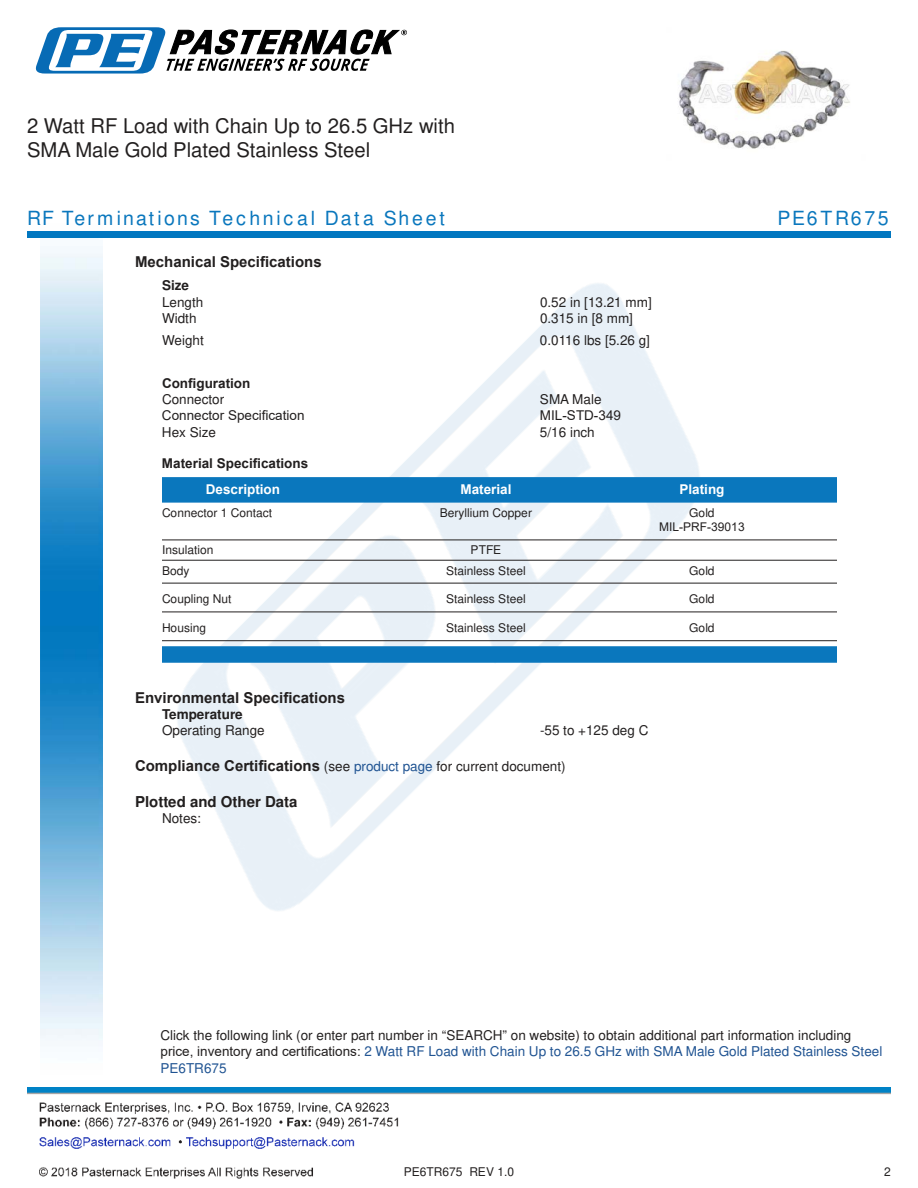
<style>
.page{position:relative;width:918px;height:1188px;background:#fff}
.page>*{position:absolute;margin:0;border:0;box-sizing:border-box;transform-origin:0 0}
.t1{font:20.25px/24.3px "Arial";color:#221f1f}
.t2{font:900 19.5px "Arial";letter-spacing:.14em;color:#0a77bd}
.t3{font:700 15px "Arial";color:#221f1f}
.t4{font:13.5px/16.2px "Arial";color:#221f1f}
.t5{font:700 13.5px "Arial";color:#221f1f}
.t6{font:700 13.5px "Arial";color:#fff}
.t7{font:12px/14.4px "Arial";color:#221f1f;text-align:center}
.s1{font-weight:400;font-size:13.5px}
.s2{font-weight:400;font-size:13.5px;color:#1f5392}
.s3{color:#1f5392}
</style>
<div class="page">
<img style="left:39px;top:1102px;width:360px;height:77px">
<img style="left:102px;top:246px;width:719px;height:724px">
<img style="left:40px;top:237px;width:62px;height:804px">
<img style="left:27px;top:1088px;width:864px;height:7px">
<svg style="left:35px;top:27px;width:372px;height:47px"></svg>
<div style="left:27px;top:231px;width:864px;height:6px;background:#0177c0"></div>
<img style="left:678px;top:50px;width:172px;height:99px">
<div style="left:162px;top:477px;width:675px;height:26px;background:#0a77bd"></div>
<hr style="left:162px;top:540px;width:675px;height:1px;background:#221f1f">
<hr style="left:162px;top:560px;width:675px;height:1px;background:#221f1f">
<hr style="left:162px;top:583px;width:675px;height:1px;background:#221f1f">
<hr style="left:162px;top:612px;width:675px;height:1px;background:#221f1f">
<hr style="left:162px;top:640px;width:675px;height:1px;background:#221f1f">
<div style="left:162px;top:646px;width:675px;height:17px;background:#0a77bd"></div>
<h1 class="t1" style="left:27px;top:116px;width:430px">2 Watt RF Load with Chain Up to 26.5 GHz with<br>SMA Male Gold Plated Stainless Steel</h1>
<h2 class="t2" style="left:27px;top:207px;width:419px">RF Terminations Technical Data Sheet</h2>
<p class="t3" style="left:135px;top:252px;width:188px">Mechanical Speci昀椀cations</p>
<p class="t5" style="left:162px;top:280px;width:29px">Size</p>
<p class="t4" style="left:162px;top:295px;width:43px">Length</p>
<p class="t4" style="left:540px;top:295px;width:113px">0.52 in [13.21 mm]</p>
<p class="t4" style="left:162px;top:311px;width:36px">Width</p>
<p class="t4" style="left:540px;top:311px;width:95px">0.315 in [8 mm]</p>
<p class="t4" style="left:162px;top:334px;width:43px">Weight</p>
<p class="t4" style="left:540px;top:334px;width:112px">0.0116 lbs [5.26 g]</p>
<p class="t5" style="left:162px;top:374px;width:90px">Con昀椀guration</p>
<p class="t4" style="left:162px;top:393px;width:64px">Connector</p>
<p class="t4" style="left:540px;top:393px;width:63px">SMA Male</p>
<p class="t4" style="left:162px;top:407px;width:144px">Connector Speci昀椀cation</p>
<p class="t4" style="left:540px;top:407px;width:83px">MIL-STD-349</p>
<p class="t4" style="left:162px;top:425px;width:56px">Hex Size</p>
<p class="t4" style="left:540px;top:425px;width:56px">5/16 inch</p>
<p class="t5" style="left:162px;top:454px;width:148px">Material Speci昀椀cations</p>
<p class="t6" style="left:206px;top:480px;width:76px">Description</p>
<p class="t6" style="left:460px;top:480px;width:53px">Material</p>
<p class="t6" style="left:680px;top:480px;width:47px">Plating</p>
<p class="t7" style="left:162px;top:507px;width:112px">Connector 1 Contact</p>
<p class="t7" style="left:440px;top:507px;width:94px">Beryllium Copper</p>
<p class="t7" style="left:659px;top:507px;width:87px">Gold<br>MIL-PRF-39013</p>
<p class="t7" style="left:162px;top:544px;width:53px">Insulation</p>
<p class="t7" style="left:471px;top:544px;width:32px">PTFE</p>
<p class="t7" style="left:162px;top:564px;width:29px">Body</p>
<p class="t7" style="left:446px;top:564px;width:81px">Stainless Steel</p>
<p class="t7" style="left:689px;top:564px;width:27px">Gold</p>
<p class="t7" style="left:162px;top:593px;width:71px">Coupling Nut</p>
<p class="t7" style="left:446px;top:593px;width:81px">Stainless Steel</p>
<p class="t7" style="left:689px;top:593px;width:27px">Gold</p>
<p class="t7" style="left:162px;top:622px;width:46px">Housing</p>
<p class="t7" style="left:446px;top:622px;width:81px">Stainless Steel</p>
<p class="t7" style="left:689px;top:622px;width:27px">Gold</p>
<p class="t3" style="left:135px;top:687px;width:212px">Environmental Speci昀椀cations</p>
<p class="t5" style="left:162px;top:709px;width:82px">Temperature</p>
<p class="t4" style="left:162px;top:724px;width:104px">Operating Range</p>
<p class="t4" style="left:540px;top:724px;width:110px">-55 to +125 deg C</p>
<p class="t3" style="left:135px;top:755px;width:432px">Compliance Certi昀椀cations <span class="s1">(see</span> <span class="s2">product page</span> <span class="s1">for current document)</span></p>
<p class="t3" style="left:135px;top:796px;width:164px">Plotted and Other Data</p>
<p class="t4" style="left:162px;top:812px;width:41px">Notes:</p>
<h2 class="t2" style="left:777px;top:207px;width:113px">PE6TR675</h2>
<p class="t4" style="left:160px;top:1029px;width:723px">Click the following link (or enter part number in “SEARCH” on website) to obtain additional part information including price, inventory and certi昀椀cations: <span class="s3">2 Watt RF Load with Chain Up to 26.5 GHz with SMA Male Gold Plated Stainless Steel<br>PE6TR675</span></p>
<p class="t7" style="left:404px;top:1165px;width:112px">PE6TR675 REV 1.0</p>
<p class="t7" style="left:884px;top:1165px;width:8px">2</p>
</div>
